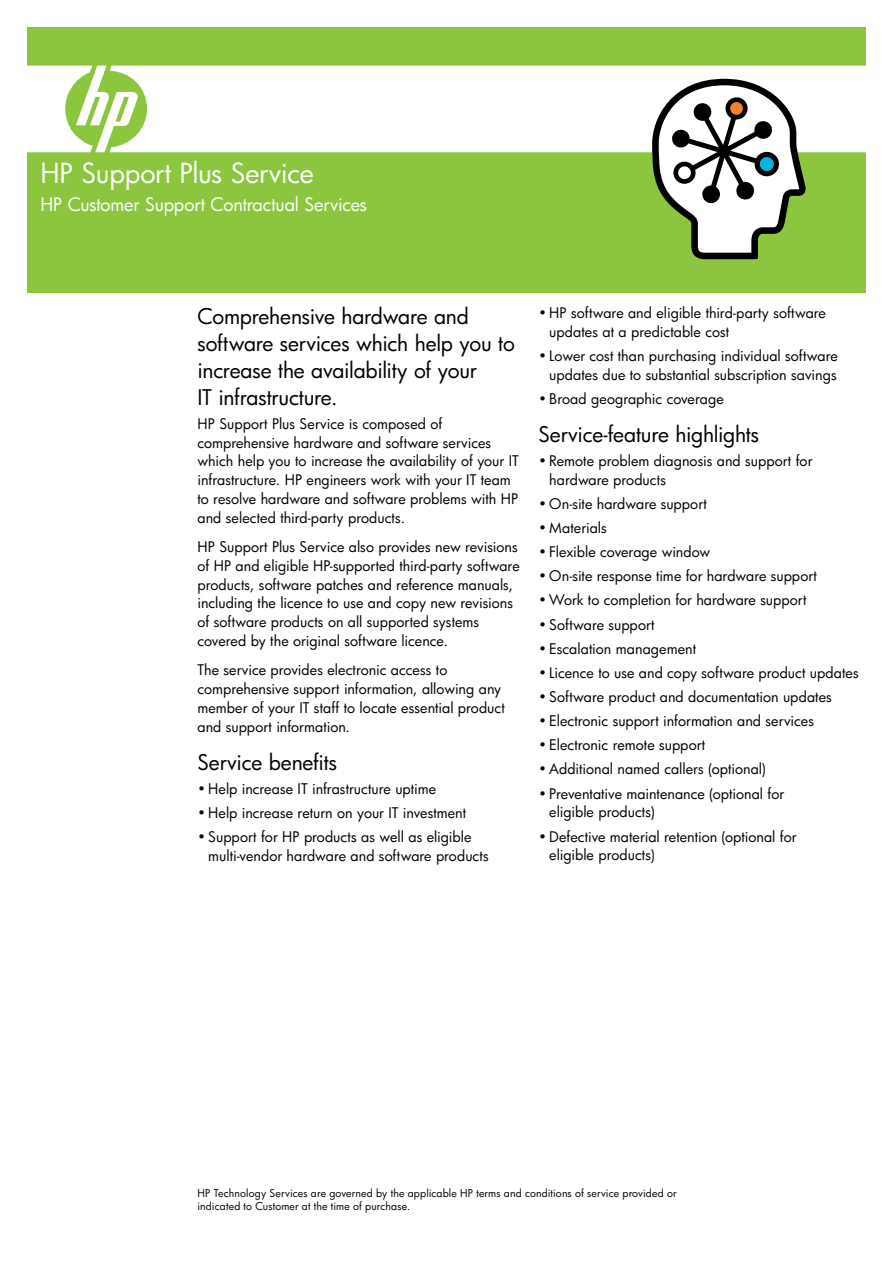
<style>
.page{position:relative;width:893px;height:1263px;background:#fff}
.page>*{position:absolute;margin:0;border:0;box-sizing:border-box;transform-origin:0 0}
.t1{font:27px "HP Futura";letter-spacing:-.015em;color:#fff}
.t2{font:21px/27px "HP Futura";letter-spacing:-.015em;color:#000}
.t3{font:18px "HP Futura";letter-spacing:-.01em;color:#fff}
.t4{font:14.25px/18.8px "HP Futura";color:#000}
.t5{font:10.5px/13.5px "HP Futura";letter-spacing:.01em;color:#000}
</style>
<div class="page">
<div style="left:27px;top:27px;width:839px;height:266px;background:#8cc63f"></div>
<div style="left:27px;top:66px;width:839px;height:86px;background:#fff"></div>
<svg style="left:652px;top:79px;width:155px;height:180px"></svg>
<h1 class="t1" style="left:40px;top:154px;width:275px">HP Support Plus Service</h1>
<p class="t3" style="left:40px;top:192px;width:328px">HP Customer Support Contractual Services</p>
<h2 class="t2" style="left:197px;top:302px;width:319px">Comprehensive hardware and software services which help you to increase the availability of your<br>IT infrastructure.</h2>
<p class="t4" style="left:197px;top:414px;width:323px">HP Support Plus Service is composed of comprehensive hardware and software services which help you to increase the availability of your IT infrastructure. HP engineers work with your IT team to resolve hardware and software problems with HP and selected third-party products.</p>
<p class="t4" style="left:197px;top:537px;width:324px">HP Support Plus Service also provides new revisions of HP and eligible HP-supported third-party software products, software patches and reference manuals, including the licence to use and copy new revisions of software products on all supported systems covered by the original software licence.</p>
<p class="t4" style="left:197px;top:661px;width:309px">The service provides electronic access to comprehensive support information, allowing any member of your IT staff to locate essential product and support information.</p>
<h2 class="t2" style="left:197px;top:748px;width:141px">Service benefits</h2>
<p class="t4" style="left:197px;top:779px;width:240px">• Help increase IT infrastructure uptime</p>
<p class="t4" style="left:197px;top:803px;width:270px">• Help increase return on your IT investment</p>
<p class="t4" style="left:208px;top:827px;width:282px;text-indent:-11px">• Support for HP products as well as eligible multi-vendor hardware and software products</p>
<p class="t4" style="left:549px;top:303px;width:278px;text-indent:-11px">• HP software and eligible third-party software updates at a predictable cost</p>
<p class="t4" style="left:538px;top:346px;width:301px;text-align:right">• Lower cost than purchasing individual software updates due to substantial subscription savings</p>
<p class="t4" style="left:538px;top:389px;width:187px">• Broad geographic coverage</p>
<h2 class="t2" style="left:538px;top:420px;width:222px">Service-feature highlights</h2>
<p class="t4" style="left:549px;top:451px;width:265px;text-indent:-11px">• Remote problem diagnosis and support for hardware products</p>
<p class="t4" style="left:538px;top:494px;width:170px">• On-site hardware support</p>
<p class="t4" style="left:538px;top:518px;width:70px">• Materials</p>
<p class="t4" style="left:538px;top:542px;width:173px">• Flexible coverage window</p>
<p class="t4" style="left:538px;top:566px;width:280px">• On-site response time for hardware support</p>
<p class="t4" style="left:538px;top:590px;width:270px">• Work to completion for hardware support</p>
<p class="t4" style="left:538px;top:615px;width:118px">• Software support</p>
<p class="t4" style="left:538px;top:639px;width:159px">• Escalation management</p>
<p class="t4" style="left:538px;top:663px;width:322px">• Licence to use and copy software product updates</p>
<p class="t4" style="left:538px;top:687px;width:295px">• Software product and documentation updates</p>
<p class="t4" style="left:538px;top:711px;width:277px">• Electronic support information and services</p>
<p class="t4" style="left:538px;top:735px;width:168px">• Electronic remote support</p>
<p class="t4" style="left:538px;top:759px;width:229px">• Additional named callers (optional)</p>
<p class="t4" style="left:549px;top:784px;width:236px;text-indent:-11px">• Preventative maintenance (optional for eligible products)</p>
<p class="t4" style="left:549px;top:827px;width:249px;text-indent:-11px">• Defective material retention (optional for eligible products)</p>
<p class="t5" style="left:197px;top:1186px;width:481px">HP Technology Services are governed by the applicable HP terms and conditions of service provided or indicated to Customer at the time of purchase.</p>
</div>
